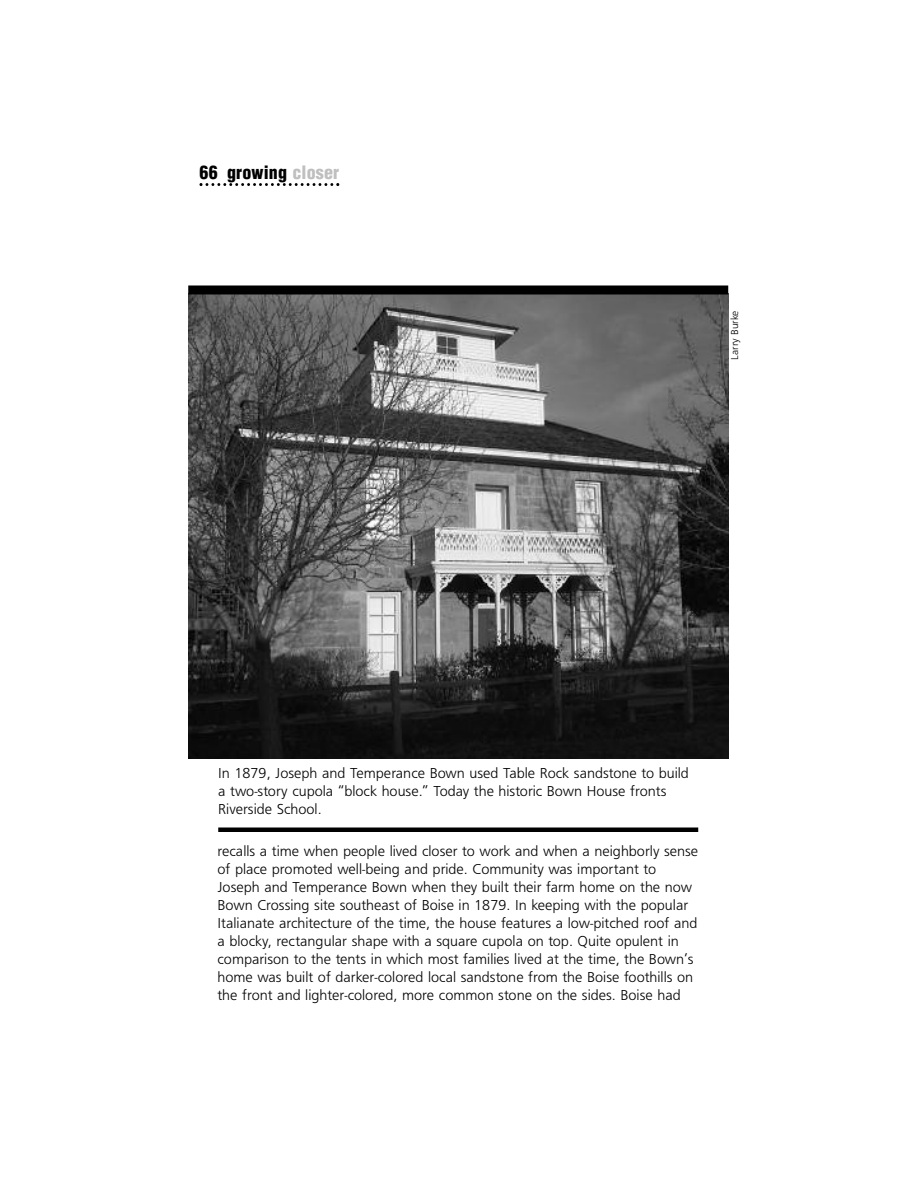
<style>
.page{position:relative;width:918px;height:1188px;background:#fff}
.page>*{position:absolute;margin:0;border:0;box-sizing:border-box;transform-origin:0 0}
.t1{font:900 condensed 18px "Helvetica";letter-spacing:.01em;color:#000}
.t2{font:15px/18px "Frugal Sans Light DTC";color:#000}
.t3{font:10.5px "Frugal Sans Light DTC";color:#000}
.s1{color:#bfbfbf}
</style>
<div class="page">
<svg style="left:200px;top:183px;width:139px;height:3px"></svg>
<img style="left:188px;top:294px;width:540px;height:465px">
<hr style="left:218px;top:828px;width:480px;height:4px;background:#000">
<div style="left:188px;top:285px;width:540px;height:9px;background:#000"></div>
<p class="t1" style="left:200px;top:162px;width:141px">66 growing <span class="s1">closer</span></p>
<p class="t3" style="left:729px;top:360px;width:50px;rotate:-90deg">Larry Burke</p>
<p class="t2" style="left:218px;top:764px;width:472px">In 1879, Joseph and Temperance Bown used Table Rock sandstone to build a two-story cupola “block house.” Today the historic Bown House fronts<br>Riverside School.</p>
<p class="t2" style="left:218px;top:842px;width:482px">recalls a time when people lived closer to work and when a neighborly sense of place promoted well-being and pride. Community was important to Joseph and Temperance Bown when they built their farm home on the now Bown Crossing site southeast of Boise in 1879. In keeping with the popular Italianate architecture of the time, the house features a low-pitched roof and a blocky, rectangular shape with a square cupola on top. Quite opulent in comparison to the tents in which most families lived at the time, the Bown’s home was built of darker-colored local sandstone from the Boise foothills on the front and lighter-colored, more common stone on the sides. Boise had</p>
</div>
